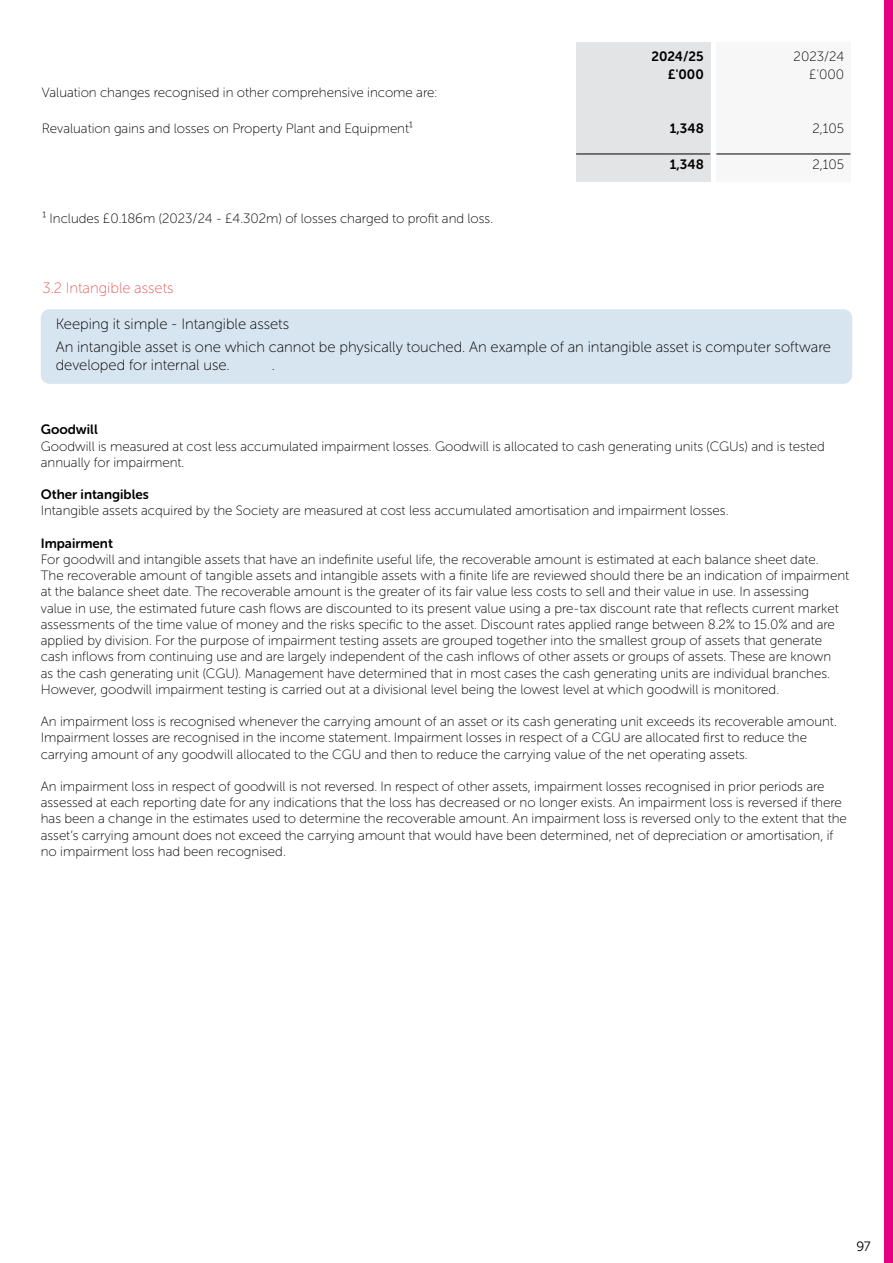
<style>
.page{position:relative;width:893px;height:1263px;background:#fff}
.page>*{position:absolute;margin:0;border:0;box-sizing:border-box;transform-origin:0 0}
.t1{font:15px/22.6px "Museo Sans Rounded 100";color:#000}
.t2{font:15px "Museo Sans Rounded 100";color:#e65e5c}
.t3{font:13.5px/16.2px "Museo Sans Rounded 100";color:#000}
.t4{font:13.5px/18px "Museo Sans Rounded 700";color:#000;text-align:right}
.t5{font:13.5px "Museo Sans Rounded 300";color:#000}
</style>
<div class="page">
<div style="left:576px;top:43px;width:134px;height:139px;background:#e3e4e6"></div>
<div style="left:716px;top:43px;width:134px;height:139px;background:#f7f7f8"></div>
<div style="left:41px;top:309px;width:811px;height:75px;background:#d7e5f1;border-radius:9px"></div>
<hr style="left:716px;top:154px;width:134px;height:1px;background:#000">
<hr style="left:576px;top:154px;width:134px;height:1px;background:#000">
<div style="left:885px;top:0;width:8px;height:1263px;background:#e30083"></div>
<p class="t3" style="left:42px;top:84px;width:397px">Valuation changes recognised in other comprehensive income are:</p>
<p class="t3" style="left:42px;top:120px;width:372px">Revaluation gains and losses on Property Plant and Equipment¹</p>
<p class="t3" style="left:43px;top:210px;width:452px">¹ Includes £0.186m (2023/24 - £4.302m) of losses charged to profit and loss.</p>
<p class="t4" style="left:651px;top:48px;width:54px">2024/25 £'000</p>
<p class="t4" style="left:670px;top:120px;width:35px">1,348</p>
<p class="t4" style="left:670px;top:156px;width:35px">1,348</p>
<p class="t3" style="left:794px;top:48px;width:52px;line-height:18px;text-align:right">2023/24 £'000</p>
<p class="t3" style="left:812px;top:121px;width:33px">2,105</p>
<p class="t3" style="left:812px;top:157px;width:33px">2,105</p>
<p class="t2" style="left:43px;top:280px;width:133px">3.2 Intangible assets</p>
<p class="t1" style="left:56px;top:313px;width:777px">Keeping it simple - Intangible assets<br>An intangible asset is one which cannot be physically touched. An example of an intangible asset is computer software</p>
<p class="t1" style="left:56px;top:354px;width:176px">developed for internal use.</p>
<p class="t1" style="left:272px;top:354px;width:5px">.</p>
<p class="t4" style="left:41px;top:421px;width:58px">Goodwill</p>
<p class="t3" style="left:41px;top:438px;width:786px">Goodwill is measured at cost less accumulated impairment losses. Goodwill is allocated to cash generating units (CGUs) and is tested annually for impairment.</p>
<p class="t4" style="left:41px;top:486px;width:110px">Other intangibles</p>
<p class="t3" style="left:41px;top:503px;width:689px">Intangible assets acquired by the Society are measured at cost less accumulated amortisation and impairment losses.</p>
<p class="t4" style="left:41px;top:534px;width:74px">Impairment</p>
<p class="t3" style="left:41px;top:551px;width:810px">For goodwill and intangible assets that have an indefinite useful life, the recoverable amount is estimated at each balance sheet date.<br>The recoverable amount of tangible assets and intangible assets with a finite life are reviewed should there be an indication of impairment at the balance sheet date. The recoverable amount is the greater of its fair value less costs to sell and their value in use. In assessing<br>value in use, the estimated future cash flows are discounted to its present value using a pre-tax discount rate that reflects current market assessments of the time value of money and the risks specific to the asset. Discount rates applied range between 8.2% to 15.0% and are applied by division. For the purpose of impairment testing assets are grouped together into the smallest group of assets that generate cash inflows from continuing use and are largely independent of the cash inflows of other assets or groups of assets. These are known<br>as the cash generating unit (CGU). Management have determined that in most cases the cash generating units are individual branches.<br>However, goodwill impairment testing is carried out at a divisional level being the lowest level at which goodwill is monitored.</p>
<p class="t3" style="left:41px;top:713px;width:797px">An impairment loss is recognised whenever the carrying amount of an asset or its cash generating unit exceeds its recoverable amount.<br>Impairment losses are recognised in the income statement. Impairment losses in respect of a CGU are allocated first to reduce the carrying amount of any goodwill allocated to the CGU and then to reduce the carrying value of the net operating assets.</p>
<p class="t3" style="left:41px;top:778px;width:808px">An impairment loss in respect of goodwill is not reversed. In respect of other assets, impairment losses recognised in prior periods are assessed at each reporting date for any indications that the loss has decreased or no longer exists. An impairment loss is reversed if there has been a change in the estimates used to determine the recoverable amount. An impairment loss is reversed only to the extent that the asset’s carrying amount does not exceed the carrying amount that would have been determined, net of depreciation or amortisation, if no impairment loss had been recognised.</p>
<p class="t5" style="left:856px;top:1239px;width:16px">97</p>
</div>
